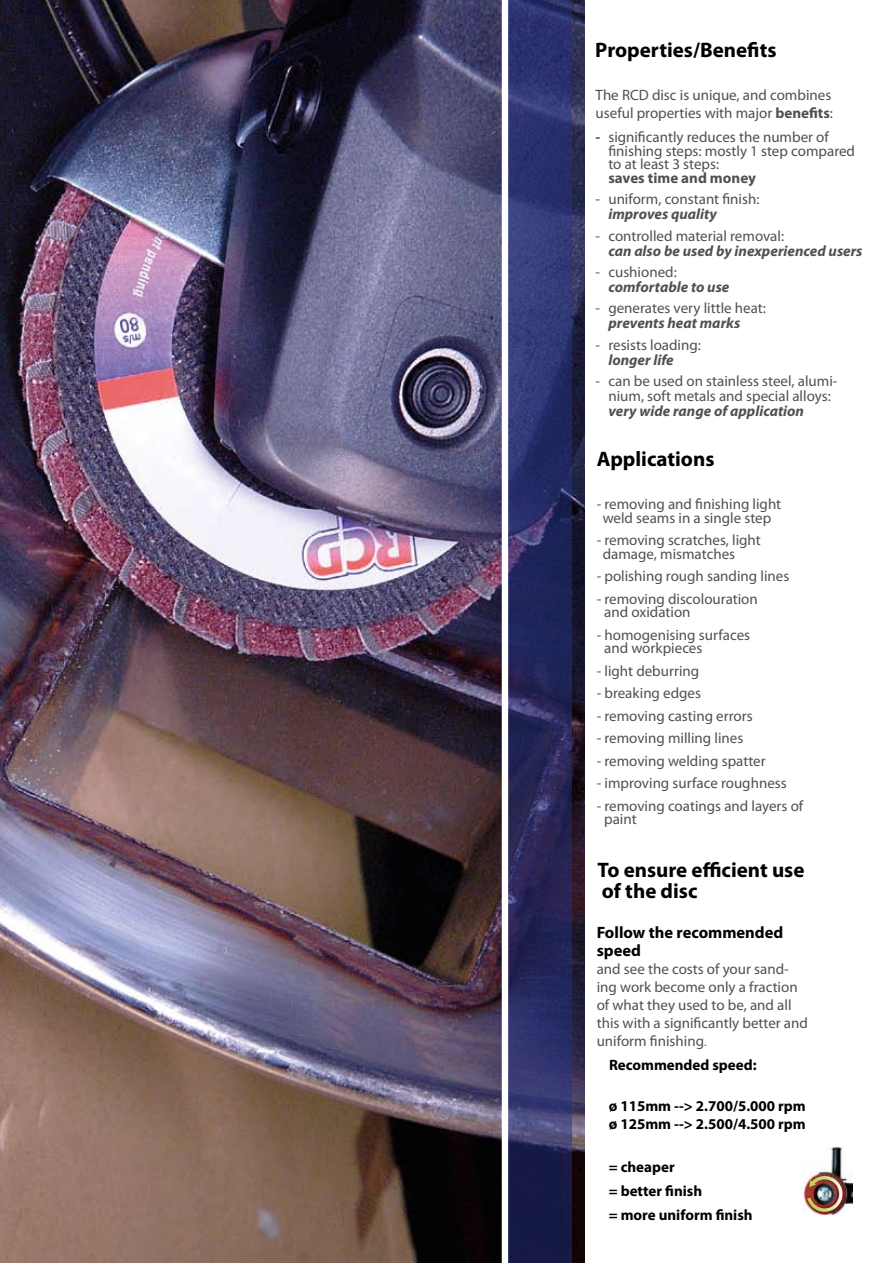
<style>
.page{position:relative;width:893px;height:1263px;background:#fff}
.page>*{position:absolute;margin:0;border:0;box-sizing:border-box;transform-origin:0 0}
.t1{font:700 21px/21px "Myriad Pro";color:#000}
.t2{font:700 16.5px/18px "Myriad Pro";color:#000}
.t3{font:15px/13.5px "Myriad Pro";color:#504f53}
.t4{font:italic 700 15px "Myriad Pro";color:#504f53}
.t5{font:700 15px/24px "Myriad Pro";color:#000}
.t6{font:700 15px "Myriad Pro";color:#504f53}
.s1{font-weight:700}
.s2{font-weight:700;font-style:italic}
.s3{font-size:12px}
</style>
<div class="page">
<img style="left:0;top:0;width:585px;height:1263px">
<svg style="left:508px;top:0;width:64px;height:1263px;background:#2c2f65"></svg>
<div style="left:502px;top:0;width:6px;height:1263px;background:#fff"></div>
<img style="left:803px;top:1147px;width:49px;height:69px">
<svg style="left:807px;top:1176px;width:35px;height:36px"></svg>
<h1 class="t1" style="left:595px;top:38px;width:183px">Properties/Benefits</h1>
<p class="t3" style="left:596px;top:86px;width:239px;line-height:18px">The RCD disc is unique, and combines useful properties with major <span class="s1">benefits</span>:</p>
<p class="t3" style="left:608px;top:130px;width:248px;text-indent:-13px"><span class="s2">-</span> significantly reduces the number of finishing steps: mostly 1 step compared to at least 3 steps:</p>
<p class="t6" style="left:608px;top:168px;width:149px">saves time and money</p>
<p class="t3" style="left:596px;top:192px;width:165px">- uniform, constant finish:</p>
<p class="t4" style="left:608px;top:204px;width:110px">improves quality</p>
<p class="t3" style="left:596px;top:229px;width:190px">- controlled material removal:</p>
<p class="t4" style="left:608px;top:241px;width:256px">can also be used by inexperienced users</p>
<p class="t3" style="left:596px;top:265px;width:83px">- cushioned:</p>
<p class="t4" style="left:608px;top:277px;width:123px">comfortable to use</p>
<p class="t3" style="left:596px;top:301px;width:172px">- generates very little heat:</p>
<p class="t4" style="left:608px;top:313px;width:133px">prevents heat marks</p>
<p class="t3" style="left:596px;top:338px;width:107px">- resists loading:</p>
<p class="t4" style="left:608px;top:350px;width:67px">longer life</p>
<p class="t3" style="left:596px;top:373px;width:243px;line-height:15px;text-align:center">- can be used on stainless steel, alumi&shy;nium, soft metals and special alloys:</p>
<p class="t4" style="left:608px;top:401px;width:197px">very wide range of application</p>
<h1 class="t1" style="left:597px;top:448px;width:119px">Applications</h1>
<p class="t3" style="left:597px;top:497px;width:186px;text-align:center">- removing and finishing light weld seams in a single step</p>
<p class="t3" style="left:603px;top:533px;width:160px;text-indent:-6px">- removing scratches, light damage, mismatches</p>
<p class="t3" style="left:597px;top:569px;width:194px">- polishing rough sanding lines</p>
<p class="t3" style="left:604px;top:592px;width:155px;text-indent:-8px">- removing discolouration and oxidation</p>
<p class="t3" style="left:604px;top:628px;width:147px;text-indent:-8px">- homogenising surfaces and workpieces</p>
<p class="t3" style="left:597px;top:664px;width:104px">- light deburring</p>
<p class="t3" style="left:597px;top:686px;width:106px">- breaking edges</p>
<p class="t3" style="left:597px;top:709px;width:157px">- removing casting errors</p>
<p class="t3" style="left:597px;top:731px;width:148px">- removing milling lines</p>
<p class="t3" style="left:597px;top:754px;width:171px">- removing welding spatter</p>
<p class="t3" style="left:597px;top:776px;width:192px">- improving surface roughness</p>
<p class="t3" style="left:604px;top:799px;width:201px;text-indent:-8px">- removing coatings and layers of paint</p>
<h1 class="t1" style="left:597px;top:859px;width:208px">To ensure efficient use of the disc</h1>
<p class="t2" style="left:597px;top:922px;width:188px">Follow the recommended speed</p>
<p class="t3" style="left:597px;top:959px;width:213px;line-height:18px">and see the costs of your sand&shy;ing work become only a fraction of what they used to be, and all this with a significantly better and uniform finishing<span class="s3">.</span></p>
<p class="t5" style="left:609px;top:1053px;width:149px">Recommended speed:</p>
<p class="t5" style="left:609px;top:1097px;width:199px;line-height:18px">ø 115mm --&gt; 2.700/5.000 rpm ø 125mm --&gt; 2.500/4.500 rpm</p>
<p class="t5" style="left:609px;top:1155px;width:145px">= cheaper<br>= better finish<br>= more uniform finish</p>
</div>
